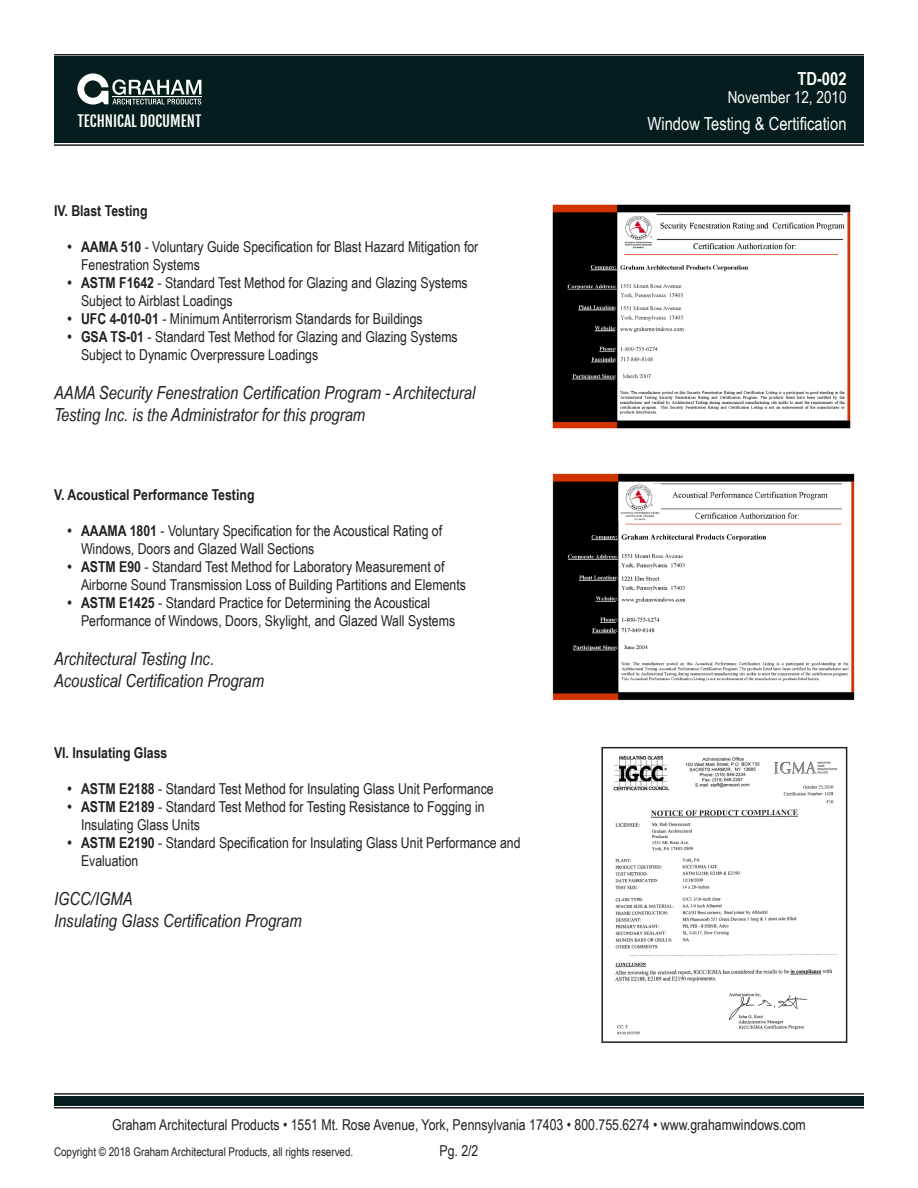
<style>
.page{position:relative;width:918px;height:1188px;background:#fff}
.page>*{position:absolute;margin:0;border:0;box-sizing:border-box;transform-origin:0 0}
.t1{font:italic 18px/21.6px "Arial Narrow";color:#231f20}
.t2{font:18px "Arial Narrow";color:#fff}
.t3{font:700 18px "Arial Narrow";color:#fff}
.t4{font:16.5px "Arial Narrow";color:#fff}
.t5{font:15px/18px "Arial Narrow";color:#231f20}
.t6{font:700 15px "Arial Narrow";color:#231f20}
.t7{font:15px "Fjalla One";color:#fff}
.t8{font:12px "Arial Narrow";color:#231f20}
.s1{font-weight:700}
</style>
<div class="page">
<div style="left:54px;top:57px;width:810px;height:86px;background:#051d1e"></div>
<hr style="left:54px;top:54px;width:810px;height:2px;background:#231f20">
<hr style="left:54px;top:144px;width:810px;height:2px;background:#231f20">
<svg style="left:77px;top:73px;width:124px;height:32px"></svg>
<hr style="left:112px;top:96px;width:90px;height:1px;background:#fff">
<div style="left:54px;top:1096px;width:810px;height:10px;background:#051d1e"></div>
<hr style="left:54px;top:1093px;width:810px;height:2px;background:#231f20">
<hr style="left:54px;top:1107px;width:810px;height:1px;background:#231f20">
<img style="left:552px;top:204px;width:299px;height:225px">
<img style="left:552px;top:473px;width:303px;height:228px">
<img style="left:606px;top:755px;width:233px;height:281px">
<div style="left:601px;top:747px;width:246px;height:296px;border:2px solid #231f20"></div>
<p class="t7" style="left:77px;top:111px;width:126px">TECHNICAL DOCUMENT</p>
<p class="t6" style="left:54px;top:199px;width:95px">IV. Blast Testing</p>
<p class="t5" style="left:81px;top:237px;width:399px;text-indent:-14px"><span class="s1">• AAMA 510</span> - Voluntary Guide Specification for Blast Hazard Mitigation for<br>Fenestration Systems</p>
<p class="t5" style="left:81px;top:273px;width:388px;text-indent:-14px"><span class="s1">• ASTM F1642</span> - Standard Test Method for Glazing and Glazing Systems<br>Subject to Airblast Loadings</p>
<p class="t5" style="left:68px;top:309px;width:357px"><span class="s1">• UFC 4-010-01</span> - Minimum Antiterrorism Standards for Buildings</p>
<p class="t5" style="left:81px;top:327px;width:378px;text-indent:-14px"><span class="s1">• GSA TS-01</span> - Standard Test Method for Glazing and Glazing Systems<br>Subject to Dynamic Overpressure Loadings</p>
<p class="t1" style="left:54px;top:382px;width:423px">AAMA Security Fenestration Certification Program - Architectural<br>Testing Inc. is the Administrator for this program</p>
<p class="t6" style="left:54px;top:483px;width:202px">V. Acoustical Performance Testing</p>
<p class="t5" style="left:81px;top:521px;width:363px;text-indent:-14px"><span class="s1">• AAAMA 1801</span> - Voluntary Specification for the Acoustical Rating of<br>Windows, Doors and Glazed Wall Sections</p>
<p class="t5" style="left:81px;top:557px;width:386px;text-indent:-14px"><span class="s1">• ASTM E90</span> - Standard Test Method for Laboratory Measurement of<br>Airborne Sound Transmission Loss of Building Partitions and Elements</p>
<p class="t5" style="left:81px;top:593px;width:376px;text-indent:-14px"><span class="s1">• ASTM E1425</span> - Standard Practice for Determining the Acoustical<br>Performance of Windows, Doors, Skylight, and Glazed Wall Systems</p>
<p class="t1" style="left:54px;top:648px;width:211px">Architectural Testing Inc.<br>Acoustical Certification Program</p>
<p class="t6" style="left:54px;top:741px;width:115px">VI. Insulating Glass</p>
<p class="t5" style="left:68px;top:779px;width:428px"><span class="s1">• ASTM E2188</span> - Standard Test Method for Insulating Glass Unit Performance</p>
<p class="t5" style="left:81px;top:797px;width:405px;text-indent:-14px"><span class="s1">• ASTM E2189</span> - Standard Test Method for Testing Resistance to Fogging in<br>Insulating Glass Units</p>
<p class="t5" style="left:81px;top:833px;width:441px;text-indent:-14px"><span class="s1">• ASTM E2190</span> - Standard Specification for Insulating Glass Unit Performance and<br>Evaluation</p>
<p class="t1" style="left:54px;top:888px;width:249px">IGCC/IGMA<br>Insulating Glass Certification Program</p>
<p class="t3" style="left:797px;top:65px;width:51px">TD-002</p>
<p class="t4" style="left:728px;top:85px;width:120px">November 12, 2010</p>
<p class="t2" style="left:648px;top:110px;width:201px">Window Testing &amp; Certification</p>
<p class="t5" style="left:112px;top:1115px;width:695px">Graham Architectural Products • 1551 Mt. Rose Avenue, York, Pennsylvania 17403 • 800.755.6274 • www.grahamwindows.com</p>
<p class="t8" style="left:54px;top:1143px;width:301px">Copyright © 2018 Graham Architectural Products, all rights reserved.</p>
<p class="t5" style="left:440px;top:1141px;width:40px">Pg. 2/2</p>
</div>
